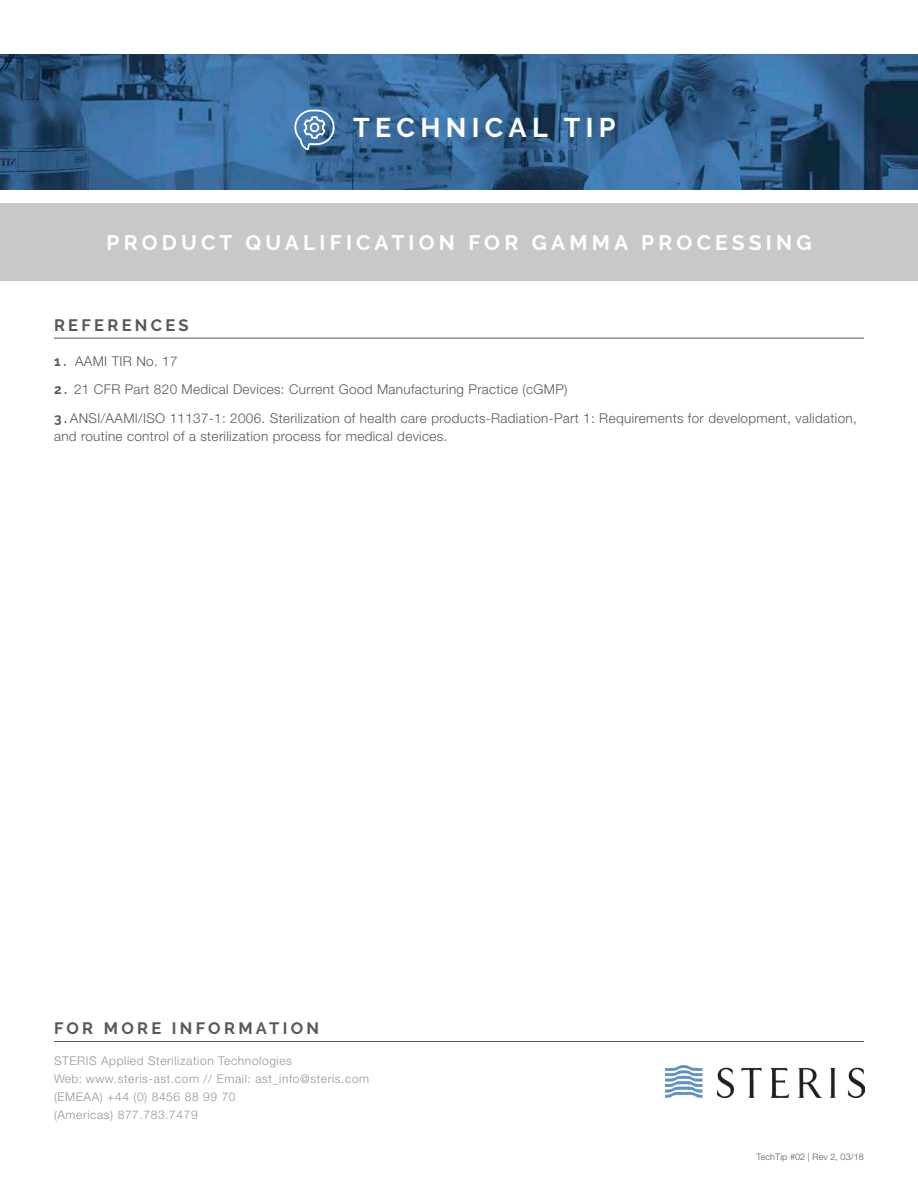
<style>
.page{position:relative;width:918px;height:1188px;background:#fff}
.page>*{position:absolute;margin:0;border:0;box-sizing:border-box;transform-origin:0 0}
.t1{font:700 27px "Raleway";letter-spacing:.2em;color:#fff}
.t2{font:700 21px "Raleway";letter-spacing:.2em;color:#fff}
.t3{font:700 16.5px "Raleway";letter-spacing:.2em;color:#57585a}
.Body_Copy{font:300 13.5px/18px "Helvetica Neue LT Std";letter-spacing:.025em;color:#57585a}
.Contact_Copy{font:300 12px/18px "Helvetica Neue LT Std";letter-spacing:.05em;color:#939598}
.t4{font:300 9px "Helvetica Neue LT Std";letter-spacing:.01em;color:#57585a}
.s1{font-family:"Raleway";font-weight:700}
</style>
<div class="page">
<img style="left:0;top:54px;width:918px;height:135px">
<hr style="left:54px;top:338px;width:810px;height:1px;background:#57585a">
<svg style="left:294px;top:109px;width:42px;height:41px;background:#6a91b8"></svg>
<img style="left:666px;top:1065px;width:198px;height:33px">
<hr style="left:54px;top:1041px;width:810px;height:1px;background:#57585a">
<div style="left:0;top:203px;width:918px;height:78px;background:#c7c8ca"></div>
<p class="t1" style="left:353px;top:112px;width:264px">TECHNICAL TIP</p>
<p class="t2" style="left:106px;top:231px;width:707px">PRODUCT QUALIFICATION FOR GAMMA PROCESSING</p>
<p class="t3" style="left:54px;top:315px;width:136px">REFERENCES</p>
<p class="Body_Copy" style="left:54px;top:352px;width:125px"><span class="s1">1 .</span> AAMI TIR No. 17</p>
<p class="Body_Copy" style="left:54px;top:380px;width:515px"><span class="s1">2 .</span> 21 CFR Part 820 Medical Devices: Current Good Manufacturing Practice (cGMP)</p>
<p class="Body_Copy" style="left:54px;top:409px;width:804px"><span class="s1">3 .</span> ANSI/AAMI/ISO 11137-1: 2006. Sterilization of health care products-Radiation-Part 1: Requirements for development, validation, and routine control of a sterilization process for medical devices.</p>
<p class="t3" style="left:54px;top:1018px;width:267px">FOR MORE INFORMATION</p>
<p class="Contact_Copy" style="left:54px;top:1052px;width:317px">STERIS Applied Sterilization Technologies<br>Web: www.steris-ast.com // Email: ast_info@steris.com</p>
<p class="Contact_Copy" style="left:54px;top:1088px;width:183px">(EMEAA) +44 (0) 8456 88 99 70</p>
<p class="Contact_Copy" style="left:54px;top:1106px;width:145px">(Americas) 877.783.7479</p>
<p class="t4" style="left:757px;top:1152px;width:109px">TechTip #02 | Rev 2, 03/18</p>
</div>
